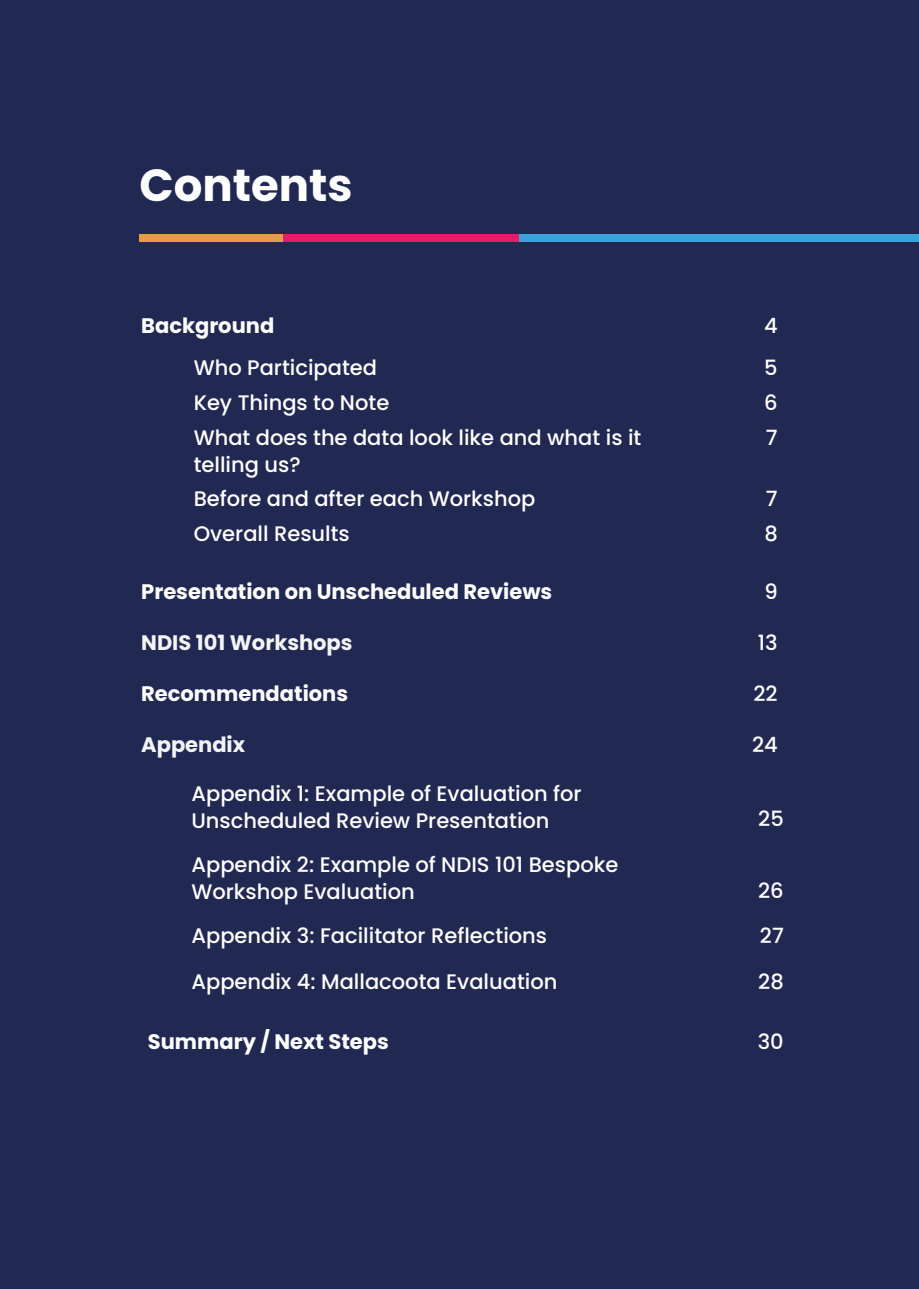
<style>
.page{position:relative;width:919px;height:1289px;background:#fff}
.page>*{position:absolute;margin:0;border:0;box-sizing:border-box;transform-origin:0 0}
.t1{font:700 45px "Poppins";color:#fff}
.t2{font:500 21px/27px "Poppins";color:#fff}
.t3{font:700 21px "Poppins";color:#fff}
.t4{font:700 21px "Poppins";color:#f3f4f5}
</style>
<div class="page">
<div style="left:0;top:0;width:918px;height:1288px;background:#212953"></div>
<div style="left:139px;top:234px;width:144px;height:7px;background:#e99a42"></div>
<div style="left:283px;top:234px;width:236px;height:7px;background:#e91c6a"></div>
<div style="left:519px;top:234px;width:399px;height:7px;background:#39a4db"></div>
<p class="t1" style="left:139px;top:159px;width:214px">Contents</p>
<p class="t3" style="left:141px;top:314px;width:134px">Background</p>
<p class="t2" style="left:764px;top:312px;width:15px">4</p>
<p class="t2" style="left:194px;top:354px;width:185px">Who Participated</p>
<p class="t2" style="left:764px;top:354px;width:15px">5</p>
<p class="t2" style="left:194px;top:389px;width:197px">Key Things to Note</p>
<p class="t2" style="left:764px;top:389px;width:15px">6</p>
<p class="t2" style="left:194px;top:424px;width:449px">What does the data look like and what is it telling us?</p>
<p class="t2" style="left:765px;top:424px;width:13px">7</p>
<p class="t2" style="left:194px;top:485px;width:343px">Before and after each Workshop</p>
<p class="t2" style="left:194px;top:520px;width:158px">Overall Results</p>
<p class="t2" style="left:765px;top:485px;width:13px">7</p>
<p class="t2" style="left:764px;top:520px;width:15px">8</p>
<p class="t3" style="left:141px;top:579px;width:412px">Presentation on Unscheduled Reviews</p>
<p class="t4" style="left:141px;top:630px;width:213px">NDIS 101 Workshops</p>
<p class="t3" style="left:141px;top:681px;width:208px">Recommendations</p>
<p class="t4" style="left:141px;top:732px;width:105px">Appendix</p>
<p class="t2" style="left:764px;top:578px;width:15px">9</p>
<p class="t2" style="left:757px;top:629px;width:21px">13</p>
<p class="t2" style="left:753px;top:680px;width:26px">22</p>
<p class="t2" style="left:752px;top:731px;width:27px">24</p>
<p class="t2" style="left:191px;top:779px;width:391px">Appendix 1: Example of Evaluation for<br>Unscheduled Review Presentation</p>
<p class="t2" style="left:191px;top:851px;width:428px">Appendix 2: Example of NDIS 101 Bespoke<br>Workshop Evaluation</p>
<p class="t2" style="left:758px;top:805px;width:27px">25</p>
<p class="t2" style="left:758px;top:876px;width:27px">26</p>
<p class="t2" style="left:191px;top:922px;width:357px">Appendix 3: Facilitator Reflections</p>
<p class="t2" style="left:759px;top:922px;width:25px">27</p>
<p class="t2" style="left:191px;top:967px;width:367px">Appendix 4: Mallacoota Evaluation</p>
<p class="t2" style="left:758px;top:967px;width:27px">28</p>
<p class="t3" style="left:148px;top:1029px;width:242px">Summary / Next Steps</p>
<p class="t2" style="left:757px;top:1028px;width:27px">30</p>
</div>
